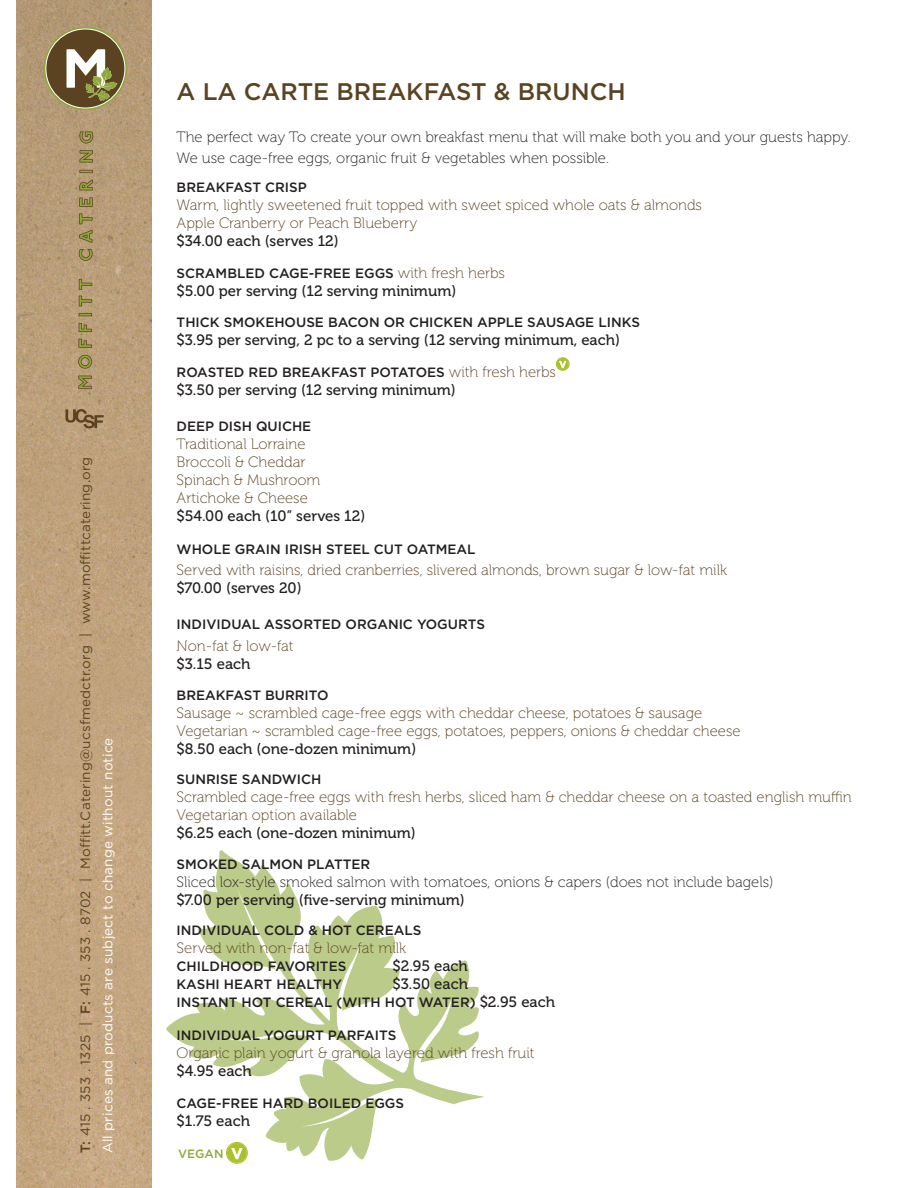
<style>
.page{position:relative;width:918px;height:1188px;background:#fff}
.page>*{position:absolute;margin:0;border:0;box-sizing:border-box;transform-origin:0 0}
.menu_title{font:500 24px "Gotham";color:#5b4321}
.t1{font:15px "Museo 100";color:#5b4321}
.t2{font:15px "Museo 500";color:#231f20}
.menu_description{font:15px/21px "Museo 100";color:#231f20}
.t3{font:500 13.5px "Gotham";color:#231f20}
.t4{font:13.5px/22.5px "Gotham";letter-spacing:.015em;color:#5b4321}
.t5{font:500 12px "Gotham";color:#8ea83a}
.s1{font-weight:500}
.s2{color:#fff}
.s3{font-family:"Museo 100";font-weight:400;font-size:15px;color:#5b4321}
.s4{font-family:"Museo 500";font-weight:400;font-size:15px}
</style>
<div class="page">
<img style="left:17px;top:0;width:135px;height:1188px">
<svg style="left:78px;top:376px;width:16px;height:13px"></svg>
<svg style="left:78px;top:355px;width:14px;height:14px"></svg>
<svg style="left:78px;top:339px;width:14px;height:9px"></svg>
<svg style="left:79px;top:323px;width:13px;height:9px"></svg>
<svg style="left:79px;top:313px;width:13px;height:3px"></svg>
<svg style="left:79px;top:296px;width:13px;height:10px"></svg>
<svg style="left:79px;top:279px;width:13px;height:11px"></svg>
<svg style="left:79px;top:249px;width:14px;height:12px"></svg>
<svg style="left:79px;top:230px;width:14px;height:13px"></svg>
<svg style="left:79px;top:213px;width:14px;height:11px"></svg>
<svg style="left:79px;top:197px;width:14px;height:10px"></svg>
<svg style="left:79px;top:179px;width:14px;height:11px"></svg>
<svg style="left:79px;top:170px;width:14px;height:3px"></svg>
<svg style="left:79px;top:150px;width:14px;height:13px"></svg>
<svg style="left:79px;top:131px;width:15px;height:13px"></svg>
<svg style="left:44px;top:27px;width:83px;height:83px;background:#8e7f5a"></svg>
<svg style="left:65px;top:409px;width:39px;height:19px"></svg>
<svg style="left:166px;top:850px;width:228px;height:259px"></svg>
<div style="left:227px;top:1142px;width:20px;height:21px;background:#bbcb53;border-radius:50%"></div>
<div style="left:226px;top:1142px;width:21px;height:21px;border:1px solid #abc02a;border-radius:50%"></div>
<div style="left:227px;top:1143px;width:20px;height:20px;background:#abc02a;border-radius:50%"></div>
<svg style="left:231px;top:1148px;width:12px;height:11px"></svg>
<div style="left:556px;top:358px;width:13px;height:12px;border:1px solid #abc02a;border-radius:50%"></div>
<svg style="left:557px;top:358px;width:12px;height:12px"></svg>
<svg style="left:559px;top:361px;width:7px;height:7px"></svg>
<svg style="left:80px;top:836px;width:10px;height:12px"></svg>
<svg style="left:80px;top:552px;width:10px;height:12px"></svg>
<p class="t4" style="left:74px;top:1153px;width:698px;rotate:-90deg"><span class="s1">T:</span> 415 . 353 . 1325 | <span class="s1">F:</span> 415 . 353 . 8702 | Mo tt.Catering@ucsfmedctr.org | www.mo ttcatering.org<br><span class="s2">All prices and products are subject to change without notice</span></p>
<p class="menu_title" style="left:177px;top:76px;width:451px">A LA CARTE BREAKFAST &amp; BRUNCH</p>
<p class="menu_description" style="left:177px;top:126px;width:676px">The perfect way To create your own breakfast menu that will make both you and your guests happy.<br>We use cage-free eggs, organic fruit &amp; vegetables when possible.</p>
<p class="t3" style="left:177px;top:179px;width:132px">BREAKFAST CRISP</p>
<p class="t1" style="left:177px;top:197px;width:527px">Warm, lightly sweetened fruit topped with sweet spiced whole oats &amp; almonds</p>
<p class="t1" style="left:177px;top:215px;width:242px">Apple Cranberry or Peach Blueberry</p>
<p class="t2" style="left:177px;top:233px;width:164px">$34.00 each (serves 12)</p>
<p class="t3" style="left:177px;top:265px;width:330px">SCRAMBLED CAGE-FREE EGGS <span class="s3">with fresh herbs</span></p>
<p class="t2" style="left:177px;top:283px;width:281px">$5.00 per serving (12 serving minimum)</p>
<p class="t3" style="left:177px;top:314px;width:465px">THICK SMOKEHOUSE BACON OR CHICKEN APPLE SAUSAGE LINKS</p>
<p class="t2" style="left:177px;top:332px;width:445px">$3.95 per serving, 2 pc to a serving (12 serving minimum, each)</p>
<p class="t3" style="left:177px;top:364px;width:381px">ROASTED RED BREAKFAST POTATOES <span class="s3">with fresh herbs</span></p>
<p class="t2" style="left:177px;top:382px;width:281px">$3.50 per serving (12 serving minimum)</p>
<p class="t3" style="left:177px;top:418px;width:136px">DEEP DISH QUICHE</p>
<p class="t1" style="left:177px;top:436px;width:130px">Traditional Lorraine</p>
<p class="t1" style="left:177px;top:454px;width:131px">Broccoli &amp; Cheddar</p>
<p class="t1" style="left:177px;top:472px;width:145px">Spinach &amp; Mushroom</p>
<p class="t1" style="left:177px;top:490px;width:133px">Artichoke &amp; Cheese</p>
<p class="t2" style="left:177px;top:508px;width:190px">$54.00 each (10” serves 12)</p>
<p class="t3" style="left:177px;top:541px;width:301px">WHOLE GRAIN IRISH STEEL CUT OATMEAL</p>
<p class="t1" style="left:177px;top:562px;width:552px">Served with raisins, dried cranberries, slivered almonds, brown sugar &amp; low-fat milk</p>
<p class="t2" style="left:177px;top:580px;width:127px">$70.00 (serves 20)</p>
<p class="t3" style="left:177px;top:616px;width:310px">INDIVIDUAL ASSORTED ORGANIC YOGURTS</p>
<p class="t1" style="left:177px;top:638px;width:119px">Non-fat &amp; low-fat</p>
<p class="t2" style="left:177px;top:656px;width:75px">$3.15 each</p>
<p class="t3" style="left:177px;top:687px;width:154px">BREAKFAST BURRITO</p>
<p class="t1" style="left:177px;top:704px;width:527px">Sausage ~ scrambled cage-free eggs with cheddar cheese, potatoes &amp; sausage</p>
<p class="t1" style="left:177px;top:722px;width:565px">Vegetarian ~ scrambled cage-free eggs, potatoes, peppers, onions &amp; cheddar cheese</p>
<p class="t2" style="left:177px;top:740px;width:241px">$8.50 each (one-dozen minimum)</p>
<p class="t3" style="left:177px;top:771px;width:146px">SUNRISE SANDWICH</p>
<p class="t1" style="left:177px;top:789px;width:677px">Scrambled cage-free eggs with fresh herbs, sliced ham &amp; cheddar cheese on a toasted english muffin</p>
<p class="t1" style="left:177px;top:807px;width:182px">Vegetarian option available</p>
<p class="t2" style="left:177px;top:825px;width:241px">$6.25 each (one-dozen minimum)</p>
<p class="t3" style="left:177px;top:856px;width:195px">SMOKED SALMON PLATTER</p>
<p class="menu_description" style="left:177px;top:871px;width:598px">Sliced lox-style smoked salmon with tomatoes, onions &amp; capers (does not include bagels)</p>
<p class="t2" style="left:177px;top:891px;width:290px">$7.00 per serving (five-serving minimum)</p>
<p class="t3" style="left:177px;top:922px;width:246px">INDIVIDUAL COLD &amp; HOT CEREALS</p>
<p class="t1" style="left:177px;top:940px;width:231px">Served with non-fat &amp; low-fat milk</p>
<p class="t3" style="left:177px;top:958px;width:171px">CHILDHOOD FAVORITES</p>
<p class="t2" style="left:393px;top:958px;width:77px">$2.95 each</p>
<p class="t3" style="left:177px;top:976px;width:167px">KASHI HEART HEALTHY</p>
<p class="t2" style="left:393px;top:976px;width:77px">$3.50 each</p>
<p class="t3" style="left:177px;top:994px;width:380px">INSTANT HOT CEREAL (WITH HOT WATER) <span class="s4">$2.95 each</span></p>
<p class="t3" style="left:177px;top:1027px;width:221px">INDIVIDUAL YOGURT PARFAITS</p>
<p class="t1" style="left:177px;top:1045px;width:360px">Organic plain yogurt &amp; granola layered with fresh fruit</p>
<p class="t2" style="left:177px;top:1062px;width:77px">$4.95 each</p>
<p class="t3" style="left:177px;top:1095px;width:229px">CAGE-FREE HARD BOILED EGGS</p>
<p class="t2" style="left:177px;top:1113px;width:75px">$1.75 each</p>
<p class="t5" style="left:178px;top:1146px;width:47px">VEGAN</p>
</div>
